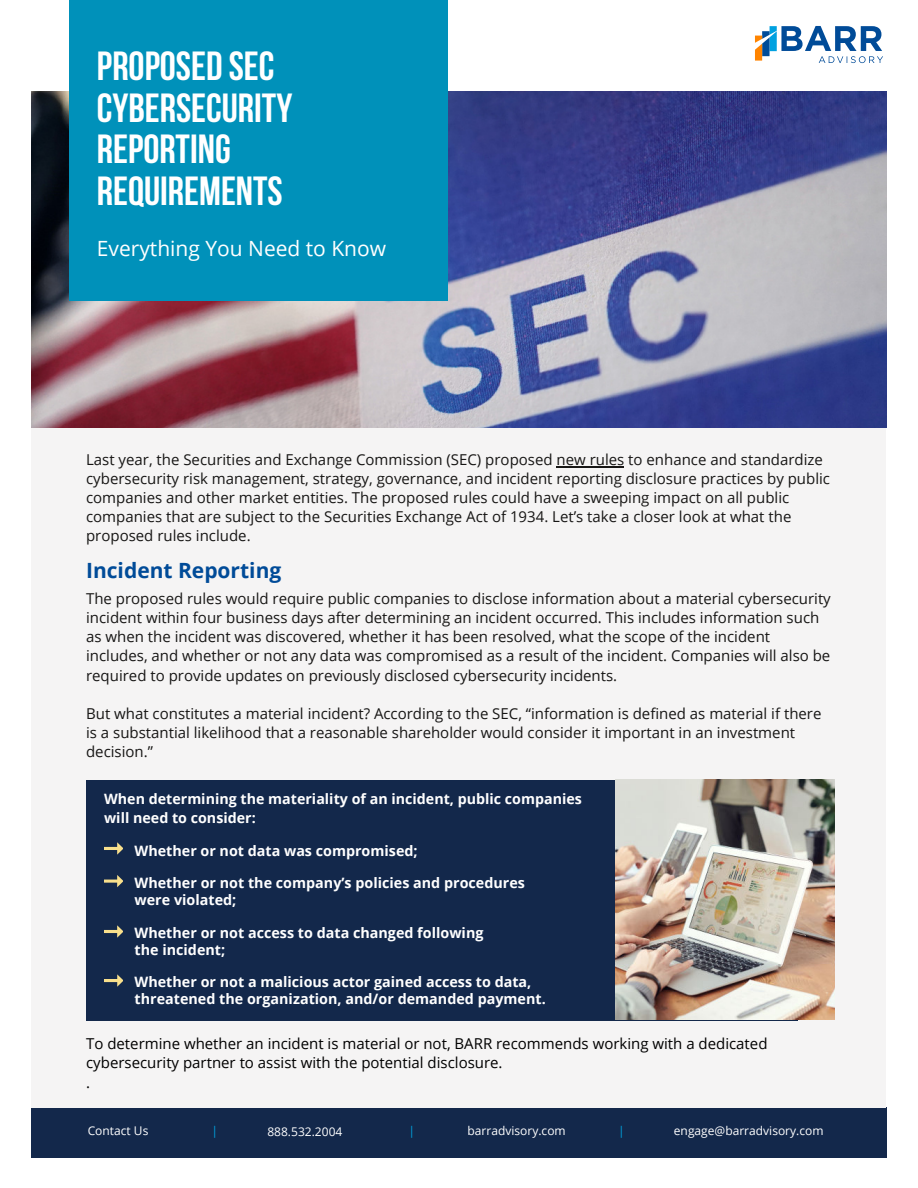
<style>
.page{position:relative;width:918px;height:1188px;background:#fff}
.page>*{position:absolute;margin:0;border:0;box-sizing:border-box;transform-origin:0 0}
.t1{font:700 40.5px/41.7px "Bebas Neue";color:#fff}
.t2{font:21px "Open Sans";color:#fff}
.t3{font:700 21px "Open Sans";color:#004b98}
.t4{font:15px/19.2px "Open Sans";color:#171615}
.t5{font:15px/19.2px "Open Sans";color:#000}
.t6{font:700 14.25px/16.8px "Open Sans";color:#fff}
.t7{font:12px "Open Sans";color:#fff}
.t8{font:12px "Open Sans";color:#01a1dd}
</style>
<div class="page">
<div style="left:31px;top:1107px;width:855px;height:50px;background:#13284b"></div>
<svg style="left:755px;top:26px;width:128px;height:37px"></svg>
<div style="left:31px;top:427px;width:854px;height:680px;background:#f5f4f4"></div>
<img style="left:31px;top:92px;width:855px;height:335px">
<div style="left:70px;top:0;width:378px;height:300px;background:#0091ba"></div>
<hr style="left:557px;top:466px;width:67px;height:1px;background:#171615">
<div style="left:86px;top:780px;width:711px;height:240px;background:#13284b"></div>
<svg style="left:105px;top:974px;width:18px;height:13px"></svg>
<img style="left:615px;top:780px;width:219px;height:240px">
<svg style="left:105px;top:842px;width:18px;height:13px"></svg>
<svg style="left:105px;top:875px;width:18px;height:12px"></svg>
<svg style="left:105px;top:925px;width:18px;height:13px"></svg>
<h1 class="t1" style="left:97px;top:45px;width:197px">PROPOSED SEC<br>CYBERSECURITY<br>REPORTING<br>REQUIREMENTS</h1>
<h2 class="t2" style="left:97px;top:234px;width:291px">Everything You Need to Know</h2>
<p class="t4" style="left:86px;top:449px;width:745px">Last year, the Securities and Exchange Commission (SEC) proposed new rules to enhance and standardize cybersecurity risk management, strategy, governance, and incident reporting disclosure practices by public companies and other market entities. The proposed rules could have a sweeping impact on all public companies that are subject to the Securities Exchange Act of 1934. Let’s take a closer look at what the proposed rules include.</p>
<h2 class="t3" style="left:86px;top:555px;width:197px">Incident Reporting</h2>
<p class="t4" style="left:86px;top:589px;width:746px">The proposed rules would require public companies to disclose information about a material cybersecurity incident within four business days after determining an incident occurred. This includes information such as when the incident was discovered, whether it has been resolved, what the scope of the incident includes, and whether or not any data was compromised as a result of the incident. Companies will also be required to provide updates on previously disclosed cybersecurity incidents.</p>
<p class="t4" style="left:86px;top:703px;width:737px">But what constitutes a material incident? According to the SEC, “information is defined as material if there is a substantial likelihood that a reasonable shareholder would consider it important in an investment decision.”</p>
<p class="t6" style="left:104px;top:789px;width:479px;line-height:19.2px">When determining the materiality of an incident, public companies will need to consider:</p>
<p class="t6" style="left:135px;top:842px;width:285px">Whether or not data was compromised;</p>
<p class="t6" style="left:135px;top:874px;width:392px">Whether or not the company’s policies and procedures were violated;</p>
<p class="t6" style="left:135px;top:924px;width:350px">Whether or not access to data changed following the incident;</p>
<p class="t6" style="left:135px;top:973px;width:413px">Whether or not a malicious actor gained access to data, threatened the organization, and/or demanded payment.</p>
<p class="t5" style="left:86px;top:1034px;width:683px">To determine whether an incident is material or not, BARR recommends working with a dedicated cybersecurity partner to assist with the potential disclosure.<br>.</p>
<p class="t7" style="left:88px;top:1122px;width:62px">Contact Us</p>
<p class="t8" style="left:211px;top:1122px;width:8px">|</p>
<p class="t7" style="left:267px;top:1124px;width:77px">888.532.2004</p>
<p class="t8" style="left:408px;top:1122px;width:8px">|</p>
<p class="t7" style="left:468px;top:1122px;width:100px">barradvisory.com</p>
<p class="t8" style="left:618px;top:1122px;width:8px">|</p>
<p class="t7" style="left:674px;top:1122px;width:151px">engage@barradvisory.com</p>
</div>
